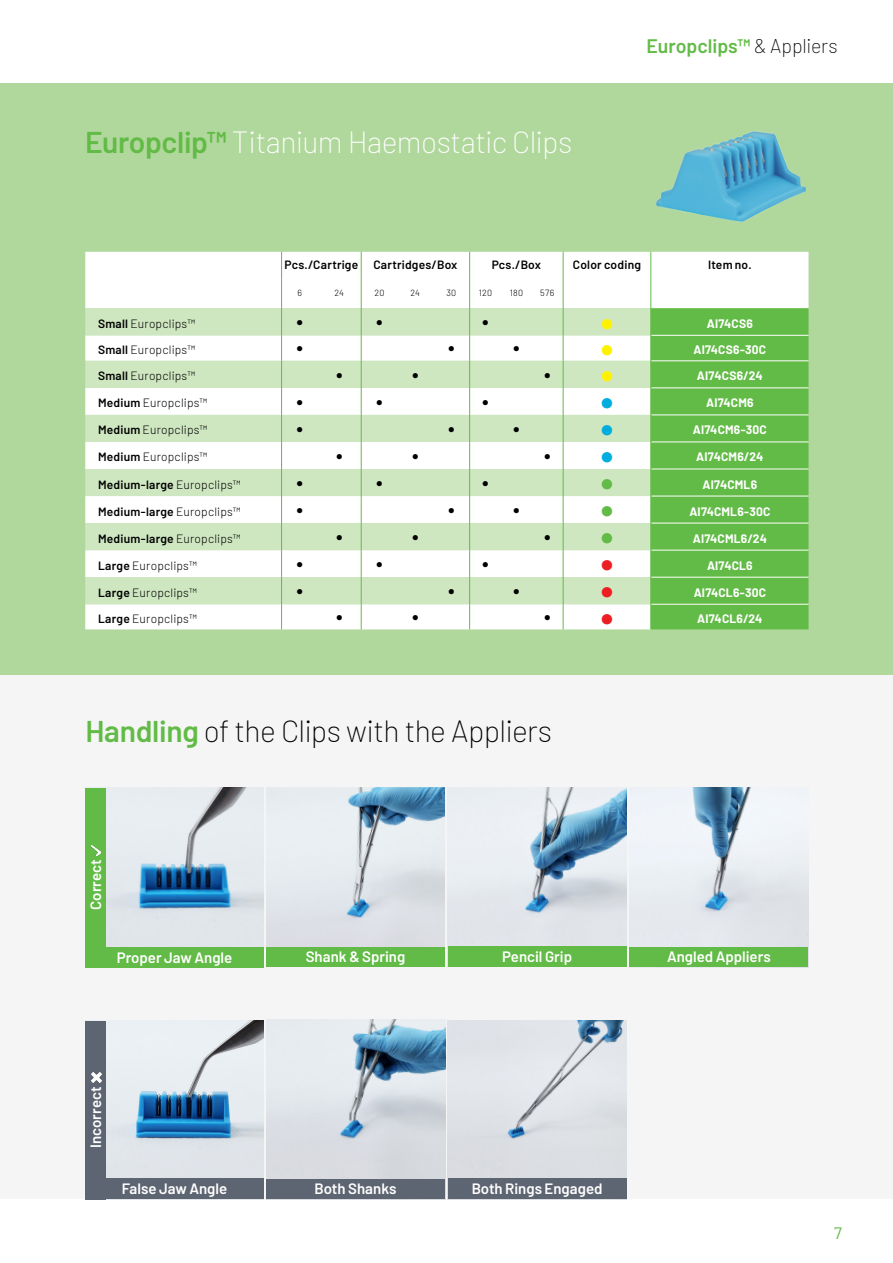
<style>
.page{position:relative;width:893px;height:1263px;background:#fff}
.page>*{position:absolute;margin:0;border:0;box-sizing:border-box;transform-origin:0 0}
.t1{font:200 30px "Barlow";letter-spacing:-.02em;color:#fff}
.t2{font:200 30px "Barlow";letter-spacing:-.025em;color:#000}
.t3{font:24px "Arial Narrow";color:#fff200}
.t4{font:24px "Arial Narrow";color:#00addc}
.t5{font:24px "Arial Narrow";color:#62bb46}
.t6{font:24px "Arial Narrow";color:#ed1d24}
.t7{font:600 19.5px "Barlow";letter-spacing:-.005em;color:#62bb46}
.t8{font:16.5px "Barlow";color:#62bb46}
.t9{font:600 15px "Barlow";color:#fff}
.t10{font:300 12px "Barlow";letter-spacing:.015em;color:#000}
.t11{font:600 12px "Barlow";letter-spacing:.02em;color:#000}
.t12{font:700 12px "Barlow";letter-spacing:.015em;color:#fff}
.t13{font:12px "Arial Narrow";color:#000}
.t14{font:300 9px "Barlow";letter-spacing:.025em;color:#000}
.s1{font-weight:600;color:#62bb46}
.s2{font-weight:200;color:#000}
.s3{font-weight:600}
.s4{font-size:24px;color:#fff200}
.s5{font-size:24px;color:#00addc}
.s6{font-weight:300}
.s7{font-size:24px;color:#62bb46}
.s8{font-size:24px;color:#ed1d24}
</style>
<div class="page">
<div style="left:0;top:0;width:893px;height:1199px;background:#f5f5f5"></div>
<div style="left:0;top:0;width:893px;height:83px;background:#fff"></div>
<hr style="left:0;top:862px;width:893px;height:1px;background:#ed1d24">
<hr style="left:0;top:1016px;width:893px;height:1px;background:#b0dfdc">
<img style="left:0;top:862px;width:13px;height:155px">
<div style="left:0;top:83px;width:893px;height:591px;background:#b1d89c"></div>
<div style="left:449px;top:124px;width:363px;height:106px;background:#000;opacity:.08"></div>
<div style="left:85px;top:252px;width:723px;height:377px;background:#fff"></div>
<svg style="left:85px;top:308px;width:565px;height:296px;background:#e4f1dc"></svg>
<div style="left:651px;top:308px;width:157px;height:321px;background:#62bb46"></div>
<hr style="left:651px;top:335px;width:157px;height:1px;background:#fff">
<hr style="left:651px;top:387px;width:157px;height:1px;background:#fff">
<hr style="left:651px;top:414px;width:157px;height:1px;background:#fff">
<hr style="left:651px;top:469px;width:157px;height:1px;background:#fff">
<hr style="left:651px;top:496px;width:157px;height:1px;background:#fff">
<hr style="left:651px;top:550px;width:157px;height:1px;background:#fff">
<hr style="left:651px;top:577px;width:157px;height:1px;background:#fff">
<hr style="left:651px;top:604px;width:157px;height:1px;background:#fff">
<hr style="left:651px;top:360px;width:157px;height:1px;background:#fff">
<hr style="left:651px;top:442px;width:157px;height:1px;background:#fff">
<hr style="left:651px;top:523px;width:157px;height:1px;background:#fff">
<svg style="left:281px;top:252px;width:1px;height:377px"></svg>
<svg style="left:361px;top:252px;width:1px;height:377px"></svg>
<svg style="left:469px;top:252px;width:1px;height:377px"></svg>
<svg style="left:563px;top:252px;width:1px;height:377px"></svg>
<svg style="left:650px;top:252px;width:1px;height:377px"></svg>
<img style="left:448px;top:787px;width:179px;height:160px">
<img style="left:85px;top:787px;width:179px;height:160px">
<img style="left:266px;top:1020px;width:179px;height:159px">
<img style="left:85px;top:1020px;width:179px;height:159px">
<img style="left:448px;top:1020px;width:179px;height:158px">
<img style="left:629px;top:787px;width:179px;height:160px">
<img style="left:266px;top:787px;width:179px;height:160px">
<div style="left:85px;top:947px;width:179px;height:20px;background:#62bb46"></div>
<div style="left:85px;top:788px;width:21px;height:179px;background:#62bb46"></div>
<svg style="left:91px;top:845px;width:10px;height:10px"></svg>
<div style="left:85px;top:1021px;width:21px;height:178px;background:#5e6572"></div>
<svg style="left:92px;top:1073px;width:9px;height:9px"></svg>
<div style="left:266px;top:947px;width:179px;height:20px;background:#62bb46"></div>
<div style="left:448px;top:947px;width:179px;height:20px;background:#62bb46"></div>
<div style="left:629px;top:947px;width:179px;height:20px;background:#62bb46"></div>
<div style="left:85px;top:1179px;width:179px;height:20px;background:#5e6572"></div>
<div style="left:266px;top:1179px;width:179px;height:20px;background:#5e6572"></div>
<div style="left:448px;top:1178px;width:179px;height:21px;background:#5e6572"></div>
<h1 class="t1" style="left:85px;top:121px;width:489px"><span class="s1">Europclip™</span> Titanium Haemostatic Clips</h1>
<h3 class="t7" style="left:646px;top:32px;width:193px">Europclips™ <span class="s2">&amp; Appliers</span></h3>
<p class="t11" style="left:284px;top:256px;width:75px">Pcs./Cartrige</p>
<p class="t11" style="left:373px;top:256px;width:86px">Cartridges/Box</p>
<p class="t11" style="left:492px;top:256px;width:51px">Pcs./Box</p>
<p class="t11" style="left:573px;top:256px;width:70px">Color coding</p>
<p class="t11" style="left:708px;top:256px;width:45px">Item no.</p>
<p class="t14" style="left:298px;top:286px;width:6px">6</p>
<p class="t14" style="left:335px;top:286px;width:11px">24</p>
<p class="t14" style="left:374px;top:286px;width:12px">20</p>
<p class="t14" style="left:411px;top:286px;width:11px">24</p>
<p class="t14" style="left:446px;top:286px;width:11px">30</p>
<p class="t14" style="left:479px;top:286px;width:15px">120</p>
<p class="t14" style="left:510px;top:286px;width:15px">180</p>
<p class="t14" style="left:540px;top:286px;width:16px">576</p>
<p class="t10" style="left:98px;top:315px;width:99px"><span class="s3">Small</span> Europclips™</p>
<p class="t13" style="left:296px;top:313px;width:9px">●</p>
<p class="t13" style="left:376px;top:313px;width:9px">●</p>
<p class="t13" style="left:482px;top:313px;width:9px">●</p>
<h2 class="t3" style="left:600px;top:304px;width:16px">●</h2>
<p class="t12" style="left:707px;top:314px;width:48px">AI74CS6</p>
<p class="t10" style="left:98px;top:341px;width:99px"><span class="s3">Small</span> Europclips™</p>
<p class="t13" style="left:296px;top:339px;width:9px">●</p>
<p class="t13" style="left:448px;top:339px;width:9px">●</p>
<p class="t13" style="left:513px;top:339px;width:9px">●</p>
<h2 class="t3" style="left:600px;top:331px;width:16px">●</h2>
<p class="t12" style="left:693px;top:341px;width:74px">AI74CS6-30C</p>
<p class="t10" style="left:98px;top:367px;width:99px"><span class="s3">Small</span> Europclips™</p>
<p class="t13" style="left:336px;top:366px;width:9px">●</p>
<p class="t13" style="left:412px;top:366px;width:9px">●</p>
<p class="t13" style="left:544px;top:366px;width:72px">● <span class="s4">●</span></p>
<p class="t12" style="left:697px;top:367px;width:67px">AI74CS6/24</p>
<p class="t10" style="left:98px;top:394px;width:111px"><span class="s3">Medium</span> Europclips™</p>
<p class="t13" style="left:296px;top:393px;width:9px">●</p>
<p class="t13" style="left:376px;top:393px;width:9px">●</p>
<p class="t13" style="left:482px;top:393px;width:9px">●</p>
<h2 class="t4" style="left:600px;top:384px;width:16px">●</h2>
<p class="t12" style="left:706px;top:394px;width:49px">AI74CM6</p>
<p class="t10" style="left:98px;top:421px;width:111px"><span class="s3">Medium</span> Europclips™</p>
<p class="t13" style="left:296px;top:420px;width:9px">●</p>
<p class="t13" style="left:448px;top:420px;width:9px">●</p>
<p class="t13" style="left:513px;top:420px;width:9px">●</p>
<h2 class="t4" style="left:600px;top:411px;width:16px">●</h2>
<p class="t12" style="left:693px;top:421px;width:76px">AI74CM6-30C</p>
<p class="t10" style="left:98px;top:448px;width:111px"><span class="s3">Medium</span> Europclips™</p>
<p class="t13" style="left:336px;top:447px;width:9px">●</p>
<p class="t13" style="left:412px;top:447px;width:9px">●</p>
<p class="t13" style="left:544px;top:447px;width:72px">● <span class="s5">●</span></p>
<p class="t12" style="left:696px;top:448px;width:69px">AI74CM6/24</p>
<p class="t11" style="left:98px;top:475px;width:144px">Medium-large <span class="s6">Europclips™</span></p>
<p class="t13" style="left:296px;top:474px;width:9px">●</p>
<p class="t13" style="left:376px;top:474px;width:9px">●</p>
<p class="t13" style="left:482px;top:474px;width:9px">●</p>
<h2 class="t5" style="left:600px;top:465px;width:16px">●</h2>
<p class="t12" style="left:703px;top:475px;width:56px">AI74CML6</p>
<p class="t11" style="left:98px;top:502px;width:144px">Medium-large <span class="s6">Europclips™</span></p>
<p class="t13" style="left:296px;top:501px;width:9px">●</p>
<p class="t13" style="left:448px;top:501px;width:9px">●</p>
<p class="t13" style="left:513px;top:501px;width:9px">●</p>
<h2 class="t5" style="left:600px;top:492px;width:16px">●</h2>
<p class="t12" style="left:689px;top:502px;width:83px">AI74CML6-30C</p>
<p class="t11" style="left:98px;top:529px;width:144px">Medium-large <span class="s6">Europclips™</span></p>
<p class="t13" style="left:336px;top:528px;width:9px">●</p>
<p class="t13" style="left:412px;top:528px;width:9px">●</p>
<p class="t13" style="left:544px;top:528px;width:72px">● <span class="s7">●</span></p>
<p class="t12" style="left:693px;top:529px;width:76px">AI74CML6/24</p>
<p class="t10" style="left:98px;top:557px;width:100px"><span class="s3">Large</span> Europclips™</p>
<p class="t13" style="left:296px;top:555px;width:9px">●</p>
<p class="t13" style="left:376px;top:555px;width:9px">●</p>
<p class="t13" style="left:482px;top:555px;width:9px">●</p>
<h2 class="t6" style="left:600px;top:546px;width:16px">●</h2>
<p class="t12" style="left:707px;top:556px;width:47px">AI74CL6</p>
<p class="t10" style="left:98px;top:584px;width:100px"><span class="s3">Large</span> Europclips™</p>
<p class="t13" style="left:296px;top:582px;width:9px">●</p>
<p class="t13" style="left:448px;top:582px;width:9px">●</p>
<p class="t13" style="left:513px;top:582px;width:9px">●</p>
<h2 class="t6" style="left:600px;top:573px;width:16px">●</h2>
<p class="t12" style="left:694px;top:583px;width:74px">AI74CL6-30C</p>
<p class="t10" style="left:98px;top:610px;width:100px"><span class="s3">Large</span> Europclips™</p>
<p class="t13" style="left:336px;top:608px;width:9px">●</p>
<p class="t13" style="left:412px;top:608px;width:9px">●</p>
<p class="t13" style="left:544px;top:608px;width:72px">● <span class="s8">●</span></p>
<p class="t12" style="left:697px;top:610px;width:67px">AI74CL6/24</p>
<h1 class="t2" style="left:85px;top:710px;width:468px"><span class="s1">Handling</span> of the Clips with the Appliers</h1>
<p class="t9" style="left:85px;top:909px;width:52px;rotate:-90deg">Correct</p>
<p class="t9" style="left:117px;top:946px;width:117px">Proper Jaw Angle</p>
<p class="t9" style="left:306px;top:946px;width:101px">Shank &amp; Spring</p>
<p class="t9" style="left:502px;top:946px;width:71px">Pencil Grip</p>
<p class="t9" style="left:667px;top:946px;width:105px">Angled Appliers</p>
<p class="t9" style="left:85px;top:1148px;width:63px;rotate:-90deg">Incorrect</p>
<p class="t9" style="left:122px;top:1178px;width:107px">False Jaw Angle</p>
<p class="t9" style="left:315px;top:1178px;width:83px">Both Shanks</p>
<p class="t9" style="left:472px;top:1178px;width:132px">Both Rings Engaged</p>
<h3 class="t8" style="left:834px;top:1221px;width:9px">7</h3>
</div>
